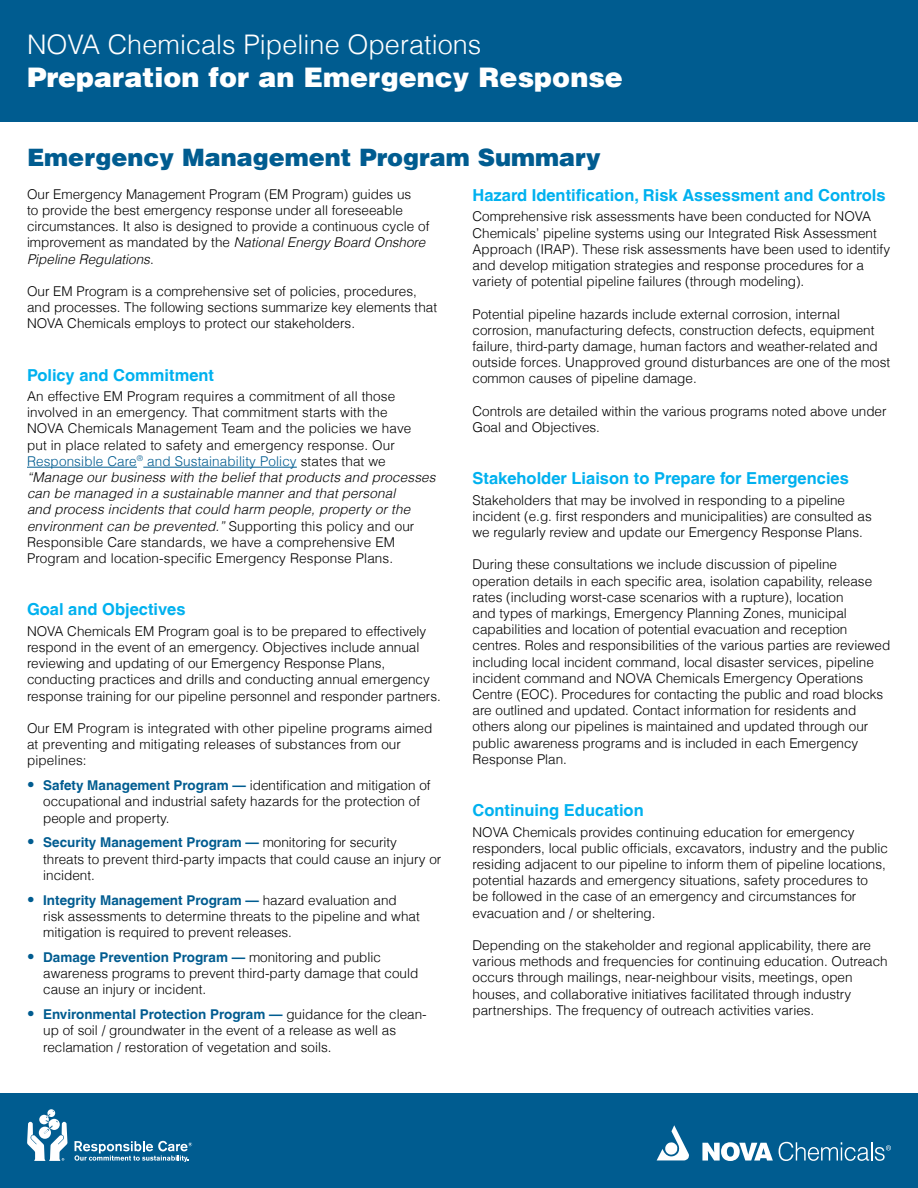
<style>
.page{position:relative;width:918px;height:1188px;background:#fff}
.page>*{position:absolute;margin:0;border:0;box-sizing:border-box;transform-origin:0 0}
.t1{font:900 27px "Helvetica LT";color:#fff}
.t2{font:300 27px "Helvetica LT";color:#fff}
.t3{font:900 24px "Helvetica LT";color:#005c90}
.t4{font:700 16.5px "Helvetica LT";color:#00b1ef}
.t5{font:300 13.5px/16.2px "Helvetica LT";color:#000}
.s1{font-style:italic}
.s2{color:#005c90}
.s3{font-size:15px;color:#005c90}
.s4{font-weight:700;color:#005c90}
</style>
<div class="page">
<div style="left:0;top:1094px;width:918px;height:94px;background:#005c90"></div>
<svg style="left:27px;top:1109px;width:40px;height:52px"></svg>
<svg style="left:74px;top:1141px;width:118px;height:21px"></svg>
<svg style="left:657px;top:1125px;width:32px;height:35px"></svg>
<svg style="left:702px;top:1142px;width:71px;height:19px"></svg>
<svg style="left:779px;top:1142px;width:112px;height:19px"></svg>
<div style="left:0;top:0;width:918px;height:122px;background:#005c90"></div>
<hr style="left:27px;top:467px;width:110px;height:1px;background:#005c90">
<hr style="left:143px;top:467px;width:154px;height:1px;background:#005c90">
<h1 class="t2" style="left:27px;top:28px;width:456px">NOVA Chemicals Pipeline Operations</h1>
<h1 class="t1" style="left:27px;top:59px;width:597px">Preparation for an Emergency Response</h1>
<h2 class="t3" style="left:27px;top:141px;width:575px">Emergency Management Program Summary</h2>
<p class="t5" style="left:27px;top:186px;width:404px">Our Emergency Management Program (EM Program) guides us<br>to provide the best emergency response under all foreseeable circumstances. It also is designed to provide a continuous cycle of improvement as mandated by the <span class="s1">National Energy Board Onshore Pipeline Regulations</span>.</p>
<p class="t5" style="left:27px;top:283px;width:412px">Our EM Program is a comprehensive set of policies, procedures, and processes. The following sections summarize key elements that<br>NOVA Chemicals employs to protect our stakeholders.</p>
<p class="t4" style="left:27px;top:365px;width:189px">Policy and Commitment</p>
<p class="t5" style="left:27px;top:388px;width:410px">An effective EM Program requires a commitment of all those involved in an emergency. That commitment starts with the<br>NOVA Chemicals Management Team and the policies we have<br>put in place related to safety and emergency response. Our <span class="s2">Responsible Care</span><sup>®</sup> <span class="s2">and Sustainability Policy</span> states that we <span class="s1">“Manage our business with the belief that products and processes can be managed in a sustainable manner and that personal<br>and process incidents that could harm people, property or the environment can be prevented.”</span> Supporting this policy and our Responsible Care standards, we have a comprehensive EM Program and location-specific Emergency Response Plans.</p>
<p class="t4" style="left:27px;top:599px;width:160px">Goal and Objectives</p>
<p class="t5" style="left:27px;top:623px;width:415px">NOVA Chemicals EM Program goal is to be prepared to effectively respond in the event of an emergency. Objectives include annual reviewing and updating of our Emergency Response Plans, conducting practices and drills and conducting annual emergency response training for our pipeline personnel and responder partners.</p>
<p class="t5" style="left:27px;top:720px;width:407px">Our EM Program is integrated with other pipeline programs aimed at preventing and mitigating releases of substances from our pipelines:</p>
<p class="t5" style="left:43px;top:777px;width:389px;text-indent:-16px"><span class="s3">•</span> <span class="s4">Safety Management Program —</span> identification and mitigation of occupational and industrial safety hazards for the protection of people and property.</p>
<p class="t5" style="left:43px;top:834px;width:400px;text-indent:-16px"><span class="s3">•</span> <span class="s4">Security Management Program —</span> monitoring for security threats to prevent third-party impacts that could cause an injury or incident.</p>
<p class="t5" style="left:43px;top:892px;width:378px;text-indent:-16px"><span class="s3">•</span> <span class="s4">Integrity Management Program —</span> hazard evaluation and risk assessments to determine threats to the pipeline and what mitigation is required to prevent releases.</p>
<p class="t5" style="left:43px;top:949px;width:377px;text-indent:-16px"><span class="s3">•</span> <span class="s4">Damage Prevention Program —</span> monitoring and public awareness programs to prevent third-party damage that could cause an injury or incident.</p>
<p class="t5" style="left:43px;top:1006px;width:385px;text-indent:-16px"><span class="s3">•</span> <span class="s4">Environmental Protection Program —</span> guidance for the clean&shy;up of soil / groundwater in the event of a release as well as reclamation / restoration of vegetation and soils.</p>
<p class="t4" style="left:472px;top:185px;width:415px">Hazard Identification, Risk Assessment and Controls</p>
<p class="t5" style="left:472px;top:208px;width:419px">Comprehensive risk assessments have been conducted for NOVA Chemicals’ pipeline systems using our Integrated Risk Assessment Approach (IRAP). These risk assessments have been used to identify and develop mitigation strategies and response procedures for a variety of potential pipeline failures (through modeling).</p>
<p class="t5" style="left:472px;top:306px;width:419px">Potential pipeline hazards include external corrosion, internal corrosion, manufacturing defects, construction defects, equipment failure, third-party damage, human factors and weather-related and outside forces. Unapproved ground disturbances are one of the most common causes of pipeline damage.</p>
<p class="t5" style="left:472px;top:403px;width:416px">Controls are detailed within the various programs noted above under<br>Goal and Objectives.</p>
<p class="t4" style="left:472px;top:468px;width:378px">Stakeholder Liaison to Prepare for Emergencies</p>
<p class="t5" style="left:472px;top:492px;width:401px">Stakeholders that may be involved in responding to a pipeline incident (e.g. first responders and municipalities) are consulted as we regularly review and update our Emergency Response Plans.</p>
<p class="t5" style="left:472px;top:556px;width:419px">During these consultations we include discussion of pipeline operation details in each specific area, isolation capability, release rates (including worst-case scenarios with a rupture), location<br>and types of markings, Emergency Planning Zones, municipal capabilities and location of potential evacuation and reception centres. Roles and responsibilities of the various parties are reviewed including local incident command, local disaster services, pipeline incident command and NOVA Chemicals Emergency Operations Centre (EOC). Procedures for contacting the public and road blocks are outlined and updated. Contact information for residents and others along our pipelines is maintained and updated through our public awareness programs and is included in each Emergency Response Plan.</p>
<p class="t4" style="left:472px;top:800px;width:173px">Continuing Education</p>
<p class="t5" style="left:472px;top:824px;width:417px">NOVA Chemicals provides continuing education for emergency responders, local public officials, excavators, industry and the public residing adjacent to our pipeline to inform them of pipeline locations, potential hazards and emergency situations, safety procedures to<br>be followed in the case of an emergency and circumstances for evacuation and / or sheltering.</p>
<p class="t5" style="left:472px;top:937px;width:417px">Depending on the stakeholder and regional applicability, there are various methods and frequencies for continuing education. Outreach occurs through mailings, near-neighbour visits, meetings, open houses, and collaborative initiatives facilitated through industry partnerships. The frequency of outreach activities varies.</p>
</div>
